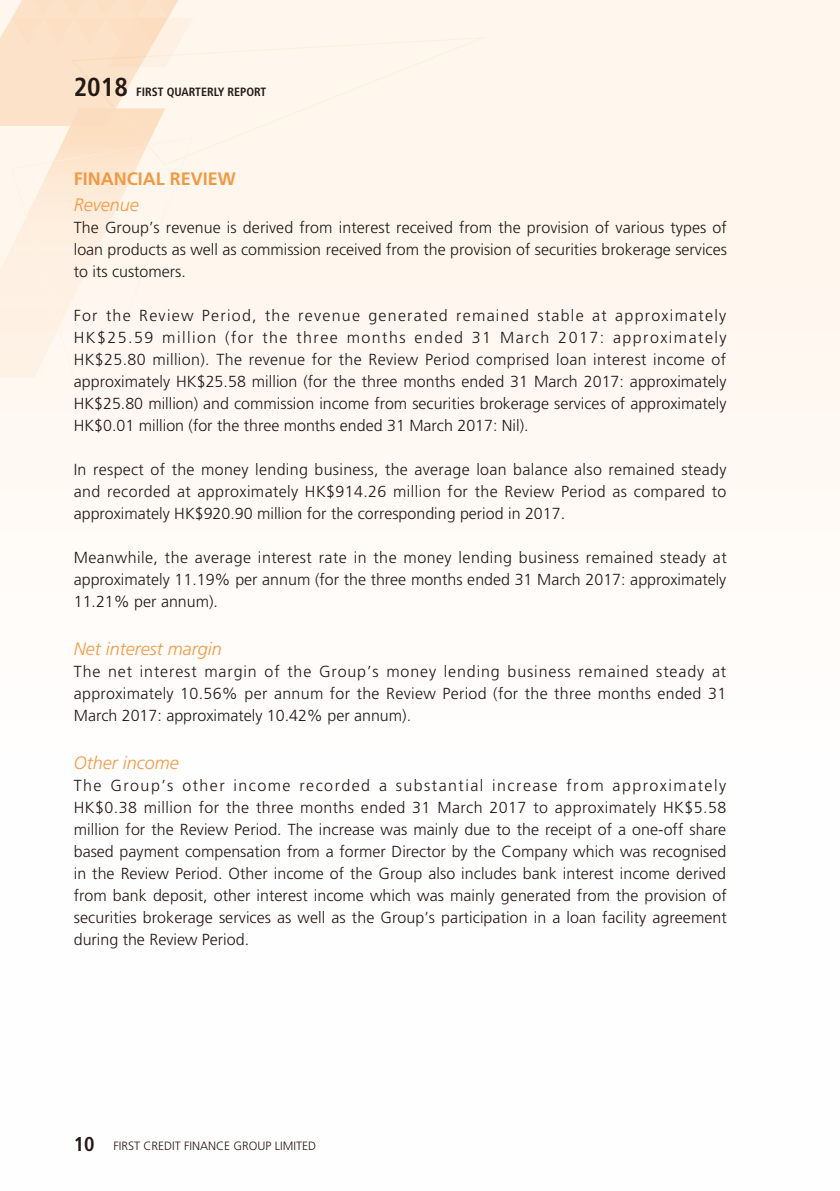
<style>
.page{position:relative;width:840px;height:1191px;background:#fff}
.page>*{position:absolute;margin:0;border:0;box-sizing:border-box;transform-origin:0 0}
.t1{font:italic 300 18px "Frutiger LT Std";color:#f39944}
.t2{font:700 18px "Frutiger LT Std";color:#f39944}
.t3{font:300 16px/22px "Frutiger LT Std";color:#231916;text-align:justify}
.t4{font:300 12px "Frutiger LT Std";color:#231916}
.t5{font:700 condensed 12px "Frutiger LT Std";color:#231916}
.s1{font-size:26px}
.s2{font-weight:700;font-stretch:condensed;font-size:20px}
</style>
<div class="page">
<p class="t5" style="left:74px;top:85px;width:194px"><span class="s1">2018</span> FIRST QUARTERLY REPORT</p>
<p class="t2" style="left:74px;top:168px;width:164px">FINANCIAL REVIEW</p>
<p class="t1" style="left:74px;top:195px;width:67px">Revenue</p>
<p class="t3" style="left:74px;top:217px;width:654px">The Group’s revenue is derived from interest received from the provision of various types of loan products as well as commission received from the provision of securities brokerage services to its customers.</p>
<p class="t3" style="left:74px;top:305px;width:654px">For the Review Period, the revenue generated remained stable at approximately HK$25.59 million (for the three months ended 31 March 2017: approximately HK$25.80 million). The revenue for the Review Period comprised loan interest income of approximately HK$25.58 million (for the three months ended 31 March 2017: approximately HK$25.80 million) and commission income from securities brokerage services of approximately HK$0.01 million (for the three months ended 31 March 2017: Nil).</p>
<p class="t3" style="left:74px;top:459px;width:654px">In respect of the money lending business, the average loan balance also remained steady and recorded at approximately HK$914.26 million for the Review Period as compared to approximately HK$920.90 million for the corresponding period in 2017.</p>
<p class="t3" style="left:74px;top:547px;width:654px">Meanwhile, the average interest rate in the money lending business remained steady at approximately 11.19% per annum (for the three months ended 31 March 2017: approximately 11.21% per annum).</p>
<p class="t1" style="left:74px;top:639px;width:149px">Net interest margin</p>
<p class="t3" style="left:74px;top:661px;width:653px">The net interest margin of the Group’s money lending business remained steady at approximately 10.56% per annum for the Review Period (for the three months ended 31<br>March 2017: approximately 10.42% per annum).</p>
<p class="t1" style="left:74px;top:753px;width:106px">Other income</p>
<p class="t3" style="left:74px;top:775px;width:654px">The Group’s other income recorded a substantial increase from approximately HK$0.38 million for the three months ended 31 March 2017 to approximately HK$5.58 million for the Review Period. The increase was mainly due to the receipt of a one-off share based payment compensation from a former Director by the Company which was recognised in the Review Period. Other income of the Group also includes bank interest income derived from bank deposit, other interest income which was mainly generated from the provision of securities brokerage services as well as the Group’s participation in a loan facility agreement during the Review Period.</p>
<p class="t4" style="left:74px;top:1139px;width:244px"><span class="s2">10</span> FIRST CREDIT FINANCE GROUP LIMITED</p>
</div>
